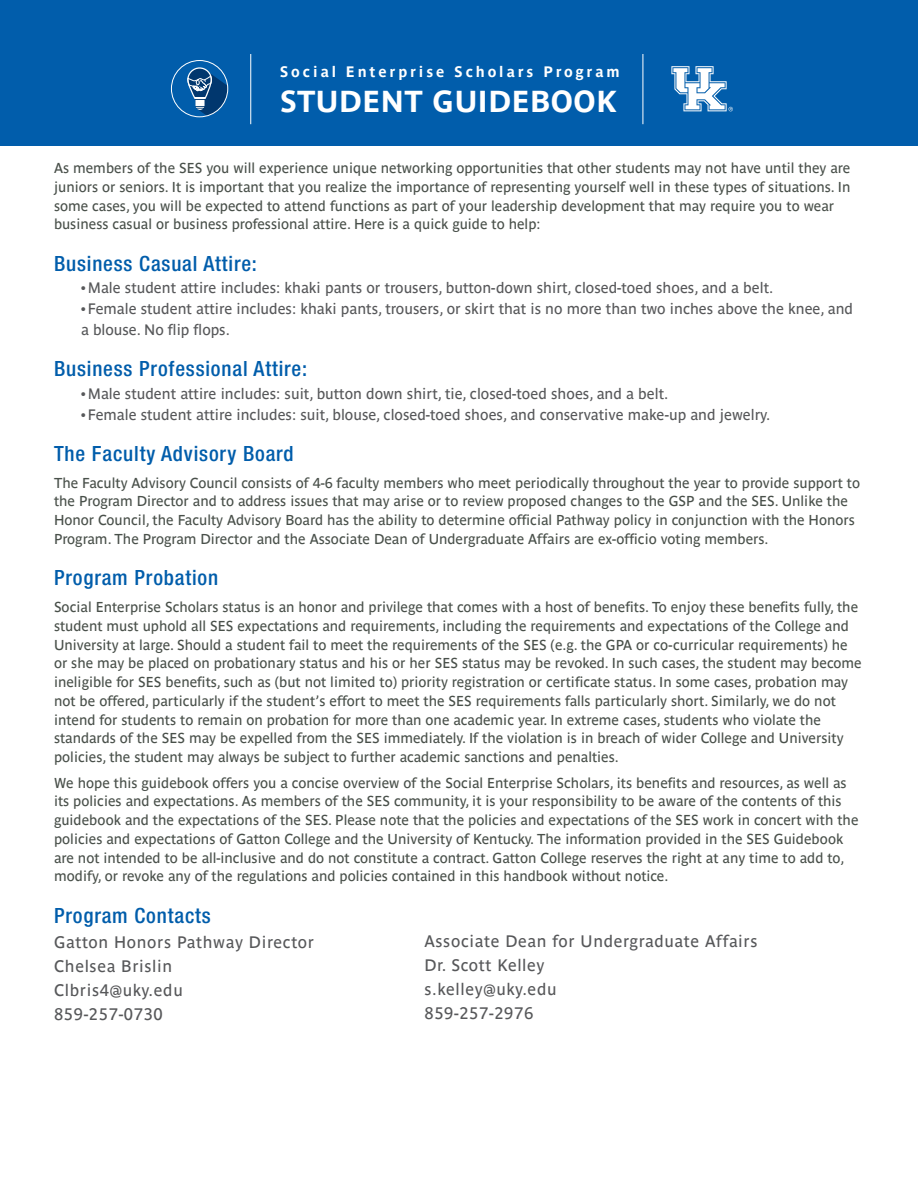
<style>
.page{position:relative;width:918px;height:1188px;background:#fff}
.page>*{position:absolute;margin:0;border:0;box-sizing:border-box;transform-origin:0 0}
.t1{font:700 30px "Parisine";letter-spacing:.02em;color:#fff}
.t2{font:500 condensed 21px "Helvetica Neue LT Std";letter-spacing:.04em;color:#015dab}
.t3{font:16.5px/24px "Parisine";letter-spacing:.04em;color:#57585a}
.t4{font:15px/21px "Parisine";color:#57585a}
.t5{font:700 15px "Parisine";letter-spacing:.19em;color:#fff}
.t6{font:14.25px/18.8px "Parisine";color:#49504a}
</style>
<div class="page">
<div style="left:0;top:0;width:918px;height:146px;background:#015dab"></div>
<hr style="left:251px;top:54px;width:1px;height:70px;background:#fff">
<hr style="left:643px;top:54px;width:1px;height:70px;background:#fff">
<svg style="left:671px;top:66px;width:62px;height:45px"></svg>
<svg style="left:187px;top:60px;width:42px;height:56px"></svg>
<div style="left:171px;top:60px;width:57px;height:57px;border:1px solid #fff;border-radius:50%"></div>
<p class="t5" style="left:280px;top:63px;width:341px">Social Enterprise Scholars Program</p>
<h1 class="t1" style="left:280px;top:84px;width:339px">STUDENT GUIDEBOOK</h1>
<p class="t6" style="left:54px;top:159px;width:798px">As members of the SES you will experience unique networking opportunities that other students may not have until they are juniors or seniors. It is important that you realize the importance of representing yourself well in these types of situations. In some cases, you will be expected to attend functions as part of your leadership development that may require you to wear business casual or business professional attire. Here is a quick guide to help:</p>
<h2 class="t2" style="left:54px;top:251px;width:205px">Business Casual Attire:</h2>
<p class="t4" style="left:81px;top:277px;width:694px">• Male student attire includes: khaki pants or trousers, button-down shirt, closed-toed shoes, and a belt.</p>
<p class="t4" style="left:81px;top:298px;width:774px">• Female student attire includes: khaki pants, trousers, or skirt that is no more than two inches above the knee, and a blouse. No flip flops.</p>
<h2 class="t2" style="left:54px;top:356px;width:255px">Business Professional Attire:</h2>
<p class="t4" style="left:81px;top:383px;width:589px">• Male student attire includes: suit, button down shirt, tie, closed-toed shoes, and a belt.</p>
<p class="t4" style="left:81px;top:404px;width:691px">• Female student attire includes: suit, blouse, closed-toed shoes, and conservative make-up and jewelry.</p>
<h2 class="t2" style="left:54px;top:441px;width:241px">The Faculty Advisory Board</h2>
<p class="t6" style="left:54px;top:473px;width:808px">The Faculty Advisory Council consists of 4-6 faculty members who meet periodically throughout the year to provide support to the Program Director and to address issues that may arise or to review proposed changes to the GSP and the SES. Unlike the Honor Council, the Faculty Advisory Board has the ability to determine official Pathway policy in conjunction with the Honors Program. The Program Director and the Associate Dean of Undergraduate Affairs are ex-officio voting members.</p>
<h2 class="t2" style="left:54px;top:565px;width:166px">Program Probation</h2>
<p class="t6" style="left:54px;top:598px;width:809px">Social Enterprise Scholars status is an honor and privilege that comes with a host of benefits. To enjoy these benefits fully, the student must uphold all SES expectations and requirements, including the requirements and expectations of the College and University at large. Should a student fail to meet the requirements of the SES (e.g. the GPA or co-curricular requirements) he or she may be placed on probationary status and his or her SES status may be revoked. In such cases, the student may become ineligible for SES benefits, such as (but not limited to) priority registration or certificate status. In some cases, probation may not be offered, particularly if the student’s effort to meet the SES requirements falls particularly short. Similarly, we do not intend for students to remain on probation for more than one academic year. In extreme cases, students who violate the standards of the SES may be expelled from the SES immediately. If the violation is in breach of wider College and University policies, the student may always be subject to further academic sanctions and penalties.</p>
<p class="t6" style="left:54px;top:773px;width:806px">We hope this guidebook offers you a concise overview of the Social Enterprise Scholars, its benefits and resources, as well as its policies and expectations. As members of the SES community, it is your responsibility to be aware of the contents of this guidebook and the expectations of the SES. Please note that the policies and expectations of the SES work in concert with the policies and expectations of Gatton College and the University of Kentucky. The information provided in the SES Guidebook are not intended to be all-inclusive and do not constitute a contract. Gatton College reserves the right at any time to add to, modify, or revoke any of the regulations and policies contained in this handbook without notice.</p>
<h2 class="t2" style="left:54px;top:903px;width:158px">Program Contacts</h2>
<p class="t3" style="left:54px;top:930px;width:262px">Gatton Honors Pathway Director<br>Chelsea Brislin<br>Clbris4@uky.edu<br>859-257-0730</p>
<p class="t3" style="left:424px;top:929px;width:335px">Associate Dean for Undergraduate Affairs<br>Dr. Scott Kelley<br>s.kelley@uky.edu<br>859-257-2976</p>
</div>
